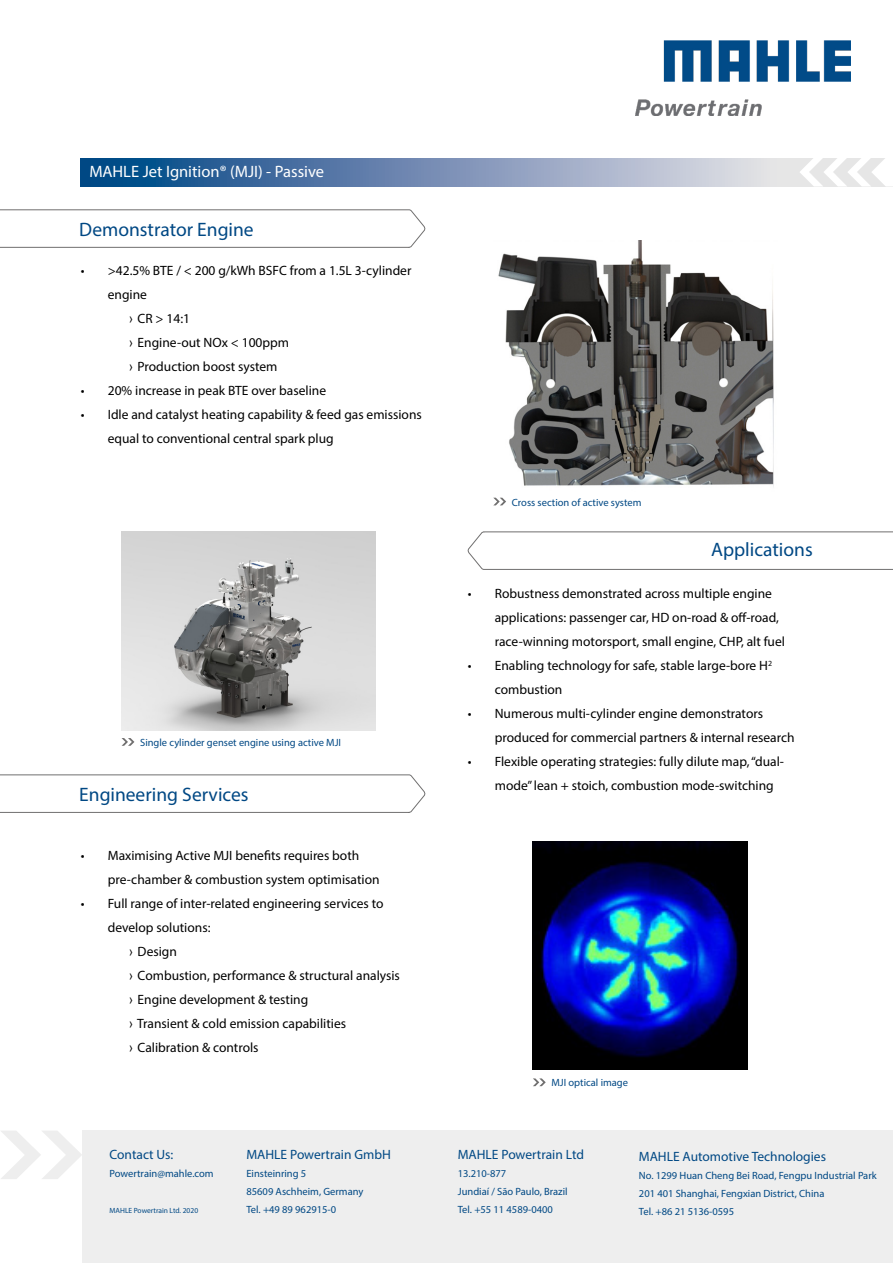
<style>
.page{position:relative;width:893px;height:1263px;background:#fff}
.page>*{position:absolute;margin:0;border:0;box-sizing:border-box;transform-origin:0 0}
.t1{font:19.5px "Myriad Pro";color:#004884}
.t2{font:16.5px "Myriad Pro";color:#fff}
.t3{font:13.5px/24px "Myriad Pro";color:#000}
.t4{font:13.5px "Myriad Pro";color:#004884}
.t5{font:10.5px/18px "Myriad Pro";color:#004884}
.t6{font:7.5px "Myriad Pro";color:#004884}
.s1{font-family:"Arial Narrow"}
</style>
<div class="page">
<svg style="left:81px;top:158px;width:718px;height:28px;background:#7591b5"></svg>
<svg style="left:799px;top:158px;width:86px;height:28px"></svg>
<div style="left:82px;top:1130px;width:811px;height:133px;background:#eee"></div>
<svg style="left:1px;top:1131px;width:81px;height:48px"></svg>
<svg style="left:0;top:209px;width:426px;height:39px"></svg>
<svg style="left:467px;top:531px;width:426px;height:39px"></svg>
<svg style="left:0;top:774px;width:426px;height:39px"></svg>
<img style="left:636px;top:41px;width:214px;height:74px">
<svg style="left:493px;top:498px;width:13px;height:7px"></svg>
<svg style="left:122px;top:738px;width:12px;height:8px"></svg>
<img style="left:498px;top:240px;width:276px;height:247px">
<img style="left:533px;top:842px;width:214px;height:227px">
<svg style="left:533px;top:1078px;width:13px;height:8px"></svg>
<img style="left:122px;top:531px;width:254px;height:200px">
<p class="t2" style="left:89px;top:161px;width:236px">MAHLE Jet Ignition® (MJI) - Passive</p>
<h1 class="t1" style="left:79px;top:218px;width:176px">Demonstrator Engine</h1>
<p class="t3" style="left:81px;top:258px;width:332px">• &gt;42.5% BTE / &lt; 200 g/kWh BSFC from a 1.5L 3-cylinder</p>
<p class="t3" style="left:108px;top:282px;width:41px">engine</p>
<p class="t3" style="left:129px;top:306px;width:63px"><span class="s1">›</span> CR &gt; 14:1</p>
<p class="t3" style="left:129px;top:330px;width:162px"><span class="s1">›</span> Engine-out NOx &lt; 100ppm</p>
<p class="t3" style="left:129px;top:354px;width:150px"><span class="s1">›</span> Production boost system</p>
<p class="t3" style="left:81px;top:378px;width:247px">• 20% increase in peak BTE over baseline</p>
<p class="t3" style="left:108px;top:402px;width:316px;text-indent:-27px">• Idle and catalyst heating capability &amp; feed gas emissions equal to conventional central spark plug</p>
<p class="t5" style="left:140px;top:733px;width:202px">Single cylinder genset engine using active MJI</p>
<h1 class="t1" style="left:79px;top:782px;width:171px">Engineering Services</h1>
<p class="t3" style="left:108px;top:843px;width:273px;text-indent:-27px">• Maximising Active MJI benefits requires both pre-chamber &amp; combustion system optimisation</p>
<p class="t3" style="left:81px;top:891px;width:304px">• Full range of inter-related engineering services to</p>
<p class="t3" style="left:108px;top:915px;width:104px">develop solutions:</p>
<p class="t3" style="left:129px;top:939px;width:49px"><span class="s1">›</span> Design</p>
<p class="t3" style="left:129px;top:963px;width:272px"><span class="s1">›</span> Combustion, performance &amp; structural analysis</p>
<p class="t3" style="left:129px;top:987px;width:181px"><span class="s1">›</span> Engine development &amp; testing</p>
<p class="t3" style="left:129px;top:1011px;width:219px"><span class="s1">›</span> Transient &amp; cold emission capabilities</p>
<p class="t3" style="left:129px;top:1035px;width:131px"><span class="s1">›</span> Calibration &amp; controls</p>
<p class="t4" style="left:110px;top:1146px;width:65px">Contact Us:</p>
<p class="t5" style="left:110px;top:1165px;width:106px">Powertrain@mahle.com</p>
<p class="t6" style="left:110px;top:1206px;width:90px">MAHLE Powertrain Ltd. 2020</p>
<p class="t4" style="left:246px;top:1146px;width:146px">MAHLE Powertrain GmbH</p>
<p class="t5" style="left:246px;top:1165px;width:118px">Einsteinring 5<br>85609 Aschheim, Germany<br>Tel. +49 89 962915-0</p>
<p class="t5" style="left:512px;top:493px;width:131px">Cross section of active system</p>
<h1 class="t1" style="left:711px;top:538px;width:103px">Applications</h1>
<p class="t3" style="left:495px;top:581px;width:292px;text-indent:-27px">• Robustness demonstrated across multiple engine applications: passenger car, HD on-road &amp; off-road, race-winning motorsport, small engine, CHP, alt fuel</p>
<p class="t3" style="left:495px;top:653px;width:279px;text-indent:-27px">• Enabling technology for safe, stable large-bore H<sup>2 </sup>combustion</p>
<p class="t3" style="left:495px;top:701px;width:301px;text-indent:-27px">• Numerous multi-cylinder engine demonstrators produced for commercial partners &amp; internal research</p>
<p class="t3" style="left:495px;top:749px;width:291px;text-indent:-27px">• Flexible operating strategies: fully dilute map, “dual&shy;mode” lean + stoich, combustion mode-switching</p>
<p class="t5" style="left:551px;top:1073px;width:78px">MJI optical image</p>
<p class="t4" style="left:458px;top:1146px;width:128px">MAHLE Powertrain Ltd</p>
<p class="t5" style="left:458px;top:1165px;width:111px">13.210-877<br>Jundiaí / São Paulo, Brazil<br>Tel. +55 11 4589-0400</p>
<p class="t4" style="left:639px;top:1147px;width:189px">MAHLE Automotive Technologies</p>
<p class="t5" style="left:639px;top:1166px;width:239px">No. 1299 Huan Cheng Bei Road, Fengpu Industrial Park<br>201 401 Shanghai, Fengxian District, China<br>Tel. +86 21 5136-0595</p>
</div>
